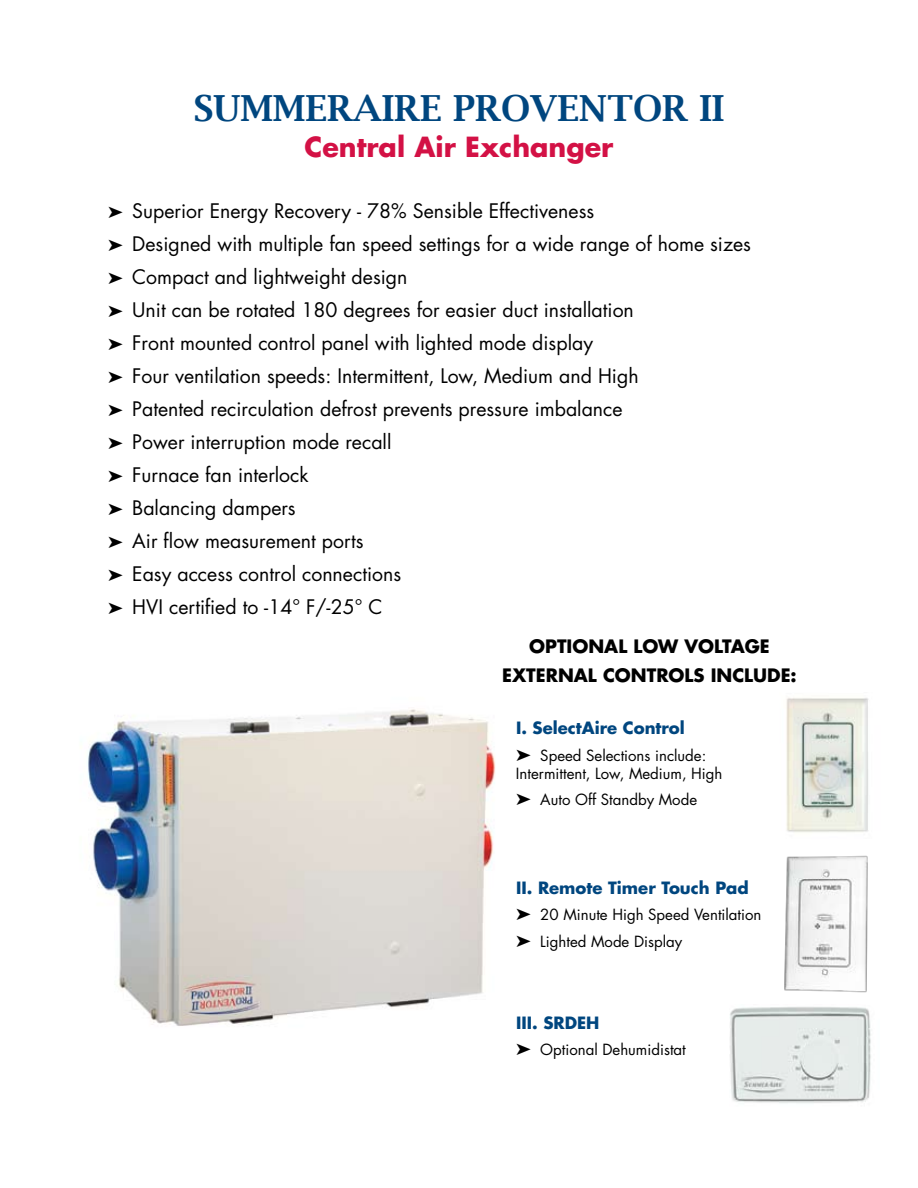
<style>
.page{position:relative;width:918px;height:1188px;background:#fff}
.page>*{position:absolute;margin:0;border:0;box-sizing:border-box;transform-origin:0 0}
.t1{font:600 36px "Lucida Bright";color:#00467f}
.t2{font:700 27px "Futura LT";color:#d31145}
.t3{font:19.5px/33px "Futura LT";color:#000}
.t4{font:700 18px/28.5px "Futura LT";color:#000;text-align:center}
.t5{font:700 16.5px "Futura LT";color:#00467f}
.t6{font:15px/18px "Futura LT";color:#000}
</style>
<div class="page">
<img style="left:88px;top:709px;width:407px;height:317px">
<img style="left:786px;top:698px;width:83px;height:135px">
<img style="left:784px;top:855px;width:84px;height:138px">
<img style="left:730px;top:1007px;width:141px;height:96px">
<h1 class="t1" style="left:194px;top:87px;width:533px">SUMMERAIRE PROVENTOR II</h1>
<h2 class="t2" style="left:305px;top:129px;width:310px">Central Air Exchanger</h2>
<p class="t3" style="left:108px;top:194px;width:645px">➤ Superior Energy Recovery - 78% Sensible Effectiveness<br>➤ Designed with multiple fan speed settings for a wide range of home sizes ➤ Compact and lightweight design<br>➤ Unit can be rotated 180 degrees for easier duct installation<br>➤ Front mounted control panel with lighted mode display<br>➤ Four ventilation speeds: Intermittent, Low, Medium and High<br>➤ Patented recirculation defrost prevents pressure imbalance<br>➤ Power interruption mode recall<br>➤ Furnace fan interlock<br>➤ Balancing dampers<br>➤ Air flow measurement ports<br>➤ Easy access control connections<br>➤ HVI certified to -14° F/-25° C</p>
<p class="t4" style="left:502px;top:632px;width:296px">OPTIONAL LOW VOLTAGE<br>EXTERNAL CONTROLS INCLUDE:</p>
<p class="t5" style="left:516px;top:717px;width:170px">I. SelectAire Control</p>
<p class="t6" style="left:516px;top:747px;width:208px">➤ Speed Selections include:<br>Intermittent, Low, Medium, High</p>
<p class="t6" style="left:516px;top:791px;width:183px">➤ Auto Off Standby Mode</p>
<p class="t5" style="left:516px;top:877px;width:234px">II. Remote Timer Touch Pad</p>
<p class="t6" style="left:516px;top:902px;width:247px;line-height:26.5px">➤ 20 Minute High Speed Ventilation ➤ Lighted Mode Display</p>
<p class="t5" style="left:516px;top:1011px;width:85px">III. SRDEH</p>
<p class="t6" style="left:516px;top:1041px;width:171px">➤ Optional Dehumidistat</p>
</div>
